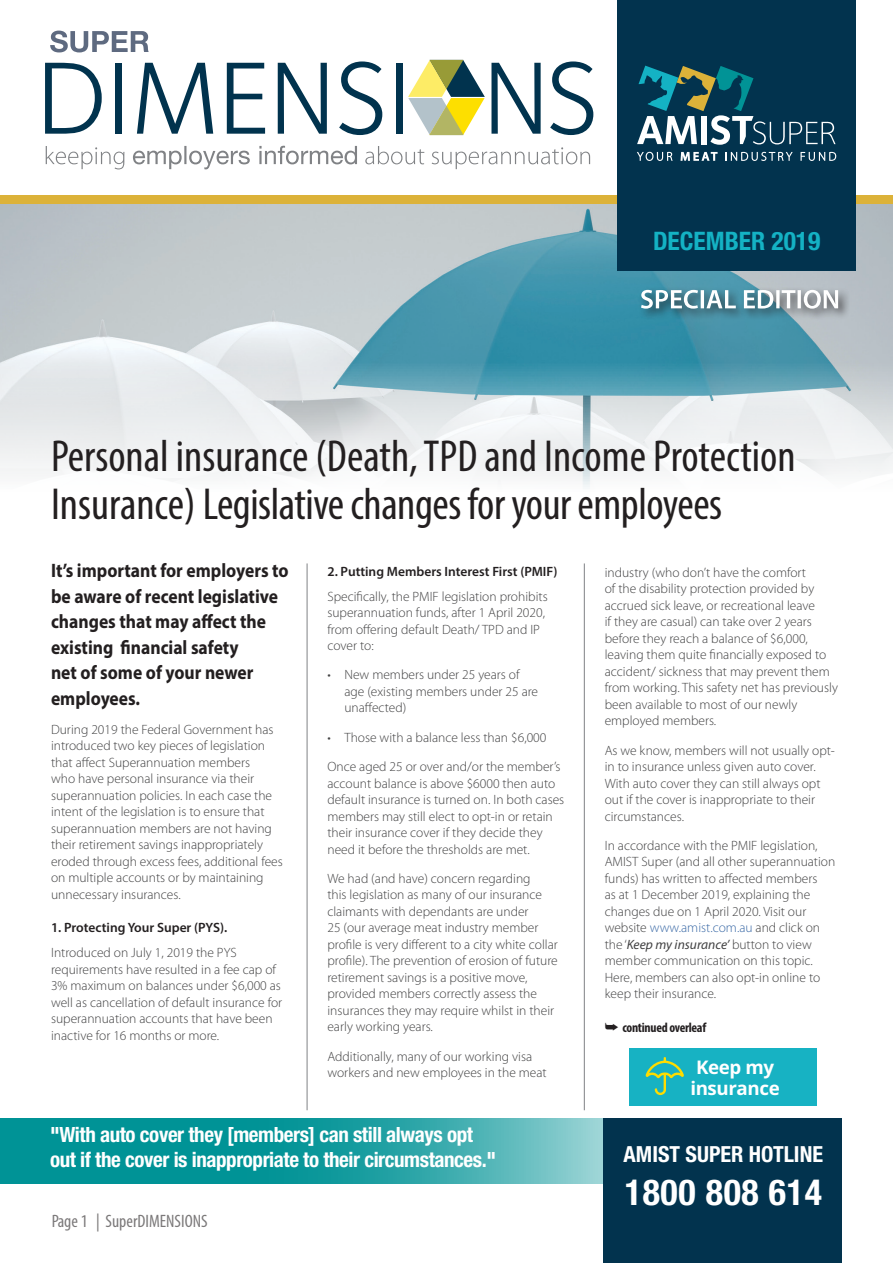
<style>
.page{position:relative;width:893px;height:1263px;background:#fff}
.page>*{position:absolute;margin:0;border:0;box-sizing:border-box;transform-origin:0 0}
.story_heading{font:condensed 45px/48px "Myriad Pro";letter-spacing:-.005em;color:#231f20}
.t1{font:700 condensed 35.85px "Helvetica Neue LT Std";letter-spacing:.02em;color:#fff}
.t2{font:700 condensed 25.5px "Helvetica Neue LT Std";color:#14b2c4}
.t3{font:700 condensed 22.2px "Helvetica Neue LT Std";color:#fff}
.pull_outs_reversed{font:700 condensed 21px/25.5px "Helvetica Neue LT Std";letter-spacing:-.02em;color:#fff}
.story_intro{font:700 19.5px/25.5px "Myriad Pro";color:#231f20;scale:.9 1}
.t4{font:700 18.75px/20.7px "Open Sans";letter-spacing:-.02em;color:#fff;text-align:center}
.t5{font:condensed 18px "Myriad Pro";color:#231f20}
.body{font:300 13.5px/16.5px "Myriad Pro";color:#414142}
.body_subhead{font:600 13.5px "Myriad Pro";color:#231f20}
.continued_heading{font:700 condensed 13.5px "Myriad Pro";letter-spacing:-.02em;color:#231f20}
.s1{color:#3a69a6}
.s2{font-weight:400;font-style:italic}
</style>
<div class="page">
<img style="left:0;top:204px;width:893px;height:414px">
<svg style="left:0;top:1118px;width:604px;height:66px;background:#23a1a4"></svg>
<svg style="left:46px;top:146px;width:544px;height:23px"></svg>
<svg style="left:408px;top:60px;width:77px;height:75px"></svg>
<svg style="left:45px;top:63px;width:57px;height:71px"></svg>
<div style="left:115px;top:63px;width:6px;height:71px;background:#01334e"></div>
<svg style="left:137px;top:63px;width:76px;height:71px"></svg>
<svg style="left:227px;top:63px;width:38px;height:71px"></svg>
<svg style="left:278px;top:63px;width:49px;height:71px"></svg>
<svg style="left:339px;top:61px;width:43px;height:74px"></svg>
<div style="left:396px;top:63px;width:7px;height:71px;background:#01334e"></div>
<svg style="left:491px;top:63px;width:50px;height:71px"></svg>
<svg style="left:550px;top:61px;width:43px;height:74px"></svg>
<svg style="left:50px;top:31px;width:99px;height:21px"></svg>
<div style="left:0;top:196px;width:893px;height:8px;background:#dcb239"></div>
<div style="left:618px;top:0;width:238px;height:270px;background:#02334e"></div>
<div style="left:604px;top:1118px;width:238px;height:145px;background:#02334e"></div>
<hr style="left:307px;top:563px;width:1px;height:547px;background:#808285">
<hr style="left:584px;top:563px;width:1px;height:547px;background:#808285">
<svg style="left:637px;top:152px;width:36px;height:9px"></svg>
<svg style="left:680px;top:152px;width:38px;height:9px"></svg>
<svg style="left:726px;top:152px;width:67px;height:9px"></svg>
<svg style="left:800px;top:152px;width:36px;height:9px"></svg>
<svg style="left:637px;top:66px;width:198px;height:79px"></svg>
<div style="left:629px;top:1048px;width:188px;height:58px;background:#17b2c3"></div>
<svg style="left:646px;top:1057px;width:38px;height:38px"></svg>
<div style="left:637px;top:286px;width:214px;height:35px;background:#231f20;opacity:.75"></div>
<svg style="left:641px;top:290px;width:197px;height:19px"></svg>
<p class="t2" style="left:653px;top:225px;width:169px">DECEMBER 2019</p>
<p class="story_heading" style="left:51px;top:432px;width:746px">Personal insurance (Death, TPD and Income Protection<br>Insurance) Legislative changes for your employees</p>
<p class="body_subhead" style="left:327px;top:563px;width:232px">2. Putting Members Interest First (PMIF)</p>
<p class="body" style="left:327px;top:588px;width:222px">Specifically, the PMIF legislation prohibits superannuation funds, after 1 April 2020, from offering default Death/ TPD and IP cover to:</p>
<p class="body" style="left:344px;top:667px;width:195px;text-indent:-17px">• New members under 25 years of age (existing members under 25 are unaffected)</p>
<p class="body" style="left:327px;top:729px;width:220px">• Those with a balance less than $6,000</p>
<p class="body" style="left:327px;top:758px;width:238px">Once aged 25 or over and/or the member’s account balance is above $6000 then auto default insurance is turned on. In both cases members may still elect to opt-in or retain their insurance cover if they decide they need it before the thresholds are met.</p>
<p class="body" style="left:327px;top:870px;width:232px">We had (and have) concern regarding<br>this legislation as many of our insurance claimants with dependants are under<br>25 (our average meat industry member profile is very different to a city white collar profile). The prevention of erosion of future retirement savings is a positive move, provided members correctly assess the insurances they may require whilst in their early working years.</p>
<p class="body" style="left:327px;top:1048px;width:221px">Additionally, many of our working visa workers and new employees in the meat</p>
<p class="story_intro" style="left:51px;top:557px;width:266px">It’s important for employers to be aware of recent legislative changes that may affect the existing financial safety<br>net of some of your newer employees.</p>
<p class="body" style="left:51px;top:721px;width:233px">During 2019 the Federal Government has introduced two key pieces of legislation that affect Superannuation members<br>who have personal insurance via their superannuation policies. In each case the intent of the legislation is to ensure that superannuation members are not having their retirement savings inappropriately eroded through excess fees, additional fees on multiple accounts or by maintaining unnecessary insurances.</p>
<p class="body_subhead" style="left:51px;top:919px;width:178px">1. Protecting Your Super (PYS).</p>
<p class="body" style="left:51px;top:944px;width:233px">Introduced on July 1, 2019 the PYS requirements have resulted in a fee cap of 3% maximum on balances under $6,000 as well as cancellation of default insurance for superannuation accounts that have been inactive for 16 months or more.</p>
<p class="body" style="left:605px;top:564px;width:235px">industry (who don’t have the comfort<br>of the disability protection provided by accrued sick leave, or recreational leave<br>if they are casual) can take over 2 years before they reach a balance of $6,000, leaving them quite financially exposed to accident/ sickness that may prevent them from working. This safety net has previously been available to most of our newly employed members.</p>
<p class="body" style="left:605px;top:742px;width:232px">As we know, members will not usually opt&shy;in to insurance unless given auto cover.<br>With auto cover they can still always opt out if the cover is inappropriate to their circumstances.</p>
<p class="body" style="left:605px;top:837px;width:232px">In accordance with the PMIF legislation, AMIST Super (and all other superannuation funds) has written to affected members<br>as at 1 December 2019, explaining the changes due on 1 April 2020. Visit our website <span class="s1">www.amist.com.au</span> and click on the ‘<span class="s2">Keep my insurance’</span> button to view member communication on this topic.<br>Here, members can also opt-in online to keep their insurance.</p>
<p class="continued_heading" style="left:605px;top:1019px;width:103px">➥ continued overleaf</p>
<p class="t4" style="left:690px;top:1057px;width:91px">Keep my insurance</p>
<p class="pull_outs_reversed" style="left:50px;top:1121px;width:447px">"With auto cover they [members] can still always opt out if the cover is inappropriate to their circumstances."</p>
<h3 class="t5" style="left:51px;top:1210px;width:158px">Page 1 | SuperDIMENSIONS</h3>
<p class="t3" style="left:624px;top:1140px;width:201px">AMIST SUPER HOTLINE</p>
<p class="t1" style="left:625px;top:1170px;width:199px">1800 808 614</p>
</div>
